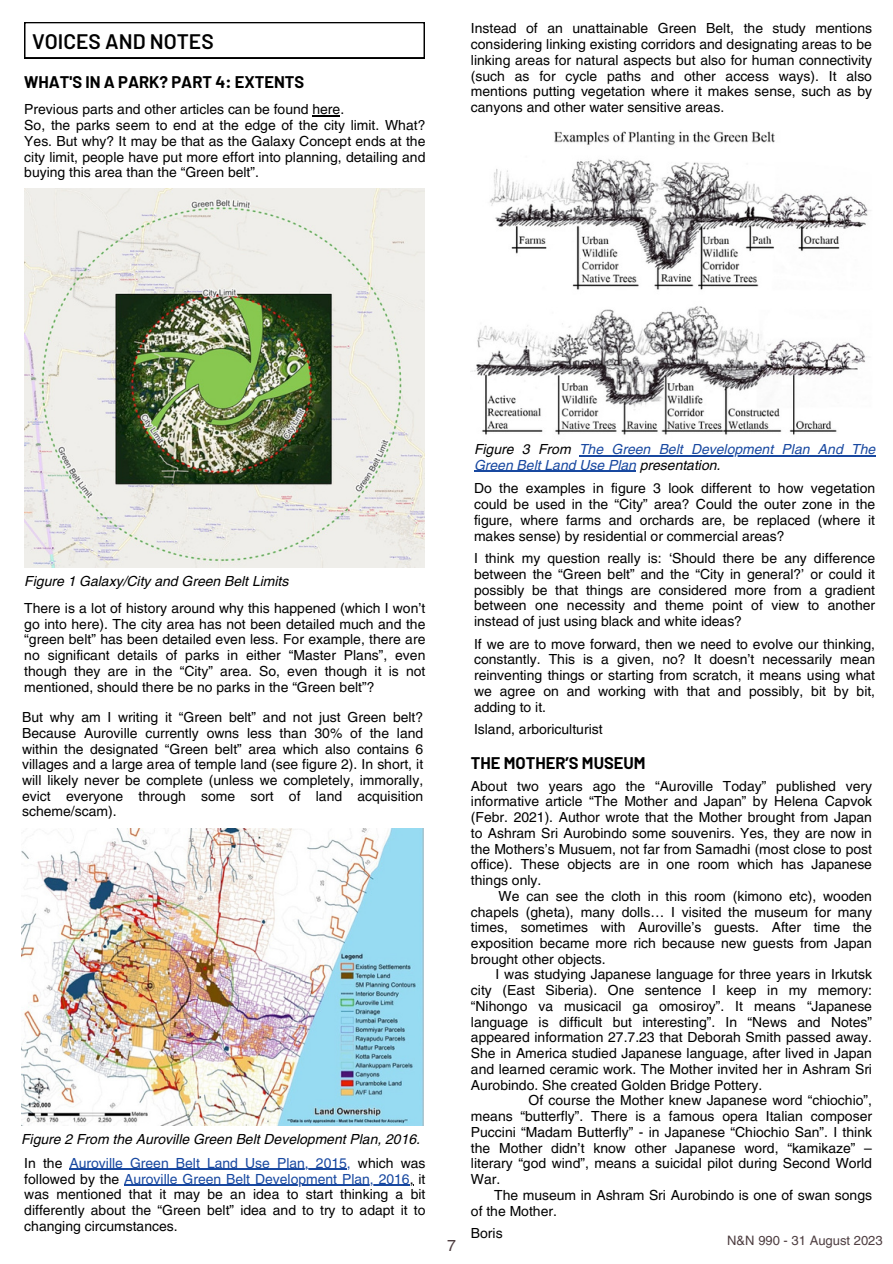
<style>
.page{position:relative;width:893px;height:1264px;background:#fff}
.page>*{position:absolute;margin:0;border:0;box-sizing:border-box;transform-origin:0 0}
.t1{font:600 21px "Barlow";color:#000}
.t2{font:700 16.5px "Barlow";color:#000}
.t3{font:16.05px "Helvetica LT Pro";color:#4e3e41}
.t4{font:13.95px/15.8px "Helvetica LT Pro";color:#000;text-align:justify}
.t5{font:italic 13.95px "Helvetica LT Pro";color:#000}
.t6{font:italic 13.95px/15.8px "Helvetica LT Pro";color:#1848a0}
.t7{font:13.05px "Helvetica LT Pro";color:#4e3e41}
.s1{color:#1848a0}
.s2{color:#000}
</style>
<div class="page">
<svg style="left:24px;top:22px;width:400px;height:36px"></svg>
<img style="left:24px;top:189px;width:400px;height:379px">
<img style="left:21px;top:828px;width:403px;height:297px">
<img style="left:471px;top:131px;width:400px;height:304px">
<svg style="left:312px;top:115px;width:28px;height:1px"></svg>
<hr style="left:579px;top:455px;width:296px;height:1px;background:#1848a0">
<hr style="left:474px;top:471px;width:162px;height:1px;background:#1848a0">
<hr style="left:70px;top:1168px;width:277px;height:1px;background:#1848a0">
<hr style="left:124px;top:1184px;width:285px;height:1px;background:#1848a0">
<p class="t1" style="left:32px;top:28px;width:183px">VOICES AND NOTES</p>
<p class="t2" style="left:24px;top:72px;width:281px">WHAT'S IN A PARK? PART 4: EXTENTS</p>
<p class="t4" style="left:24px;top:103px;width:321px">Previous parts and other articles can be found here.</p>
<p class="t4" style="left:24px;top:119px;width:402px">So, the parks seem to end at the edge of the city limit. What?<br>Yes. But why? It may be that as the Galaxy Concept ends at the city limit, people have put more effort into planning, detailing and buying this area than the “Green belt”.</p>
<p class="t4" style="left:471px;top:22px;width:402px">Instead of an unattainable Green Belt, the study mentions considering linking existing corridors and designating areas to be linking areas for natural aspects but also for human connectivity (such as for cycle paths and other access ways). It also mentions putting vegetation where it makes sense, such as by canyons and other water sensitive areas.</p>
<p class="t5" style="left:24px;top:576px;width:265px">Figure 1 Galaxy/City and Green Belt Limits</p>
<p class="t4" style="left:24px;top:601px;width:402px">There is a lot of history around why this happened (which I won’t go into here). The city area has not been detailed much and the “green belt” has been detailed even less. For example, there are no significant details of parks in either “Master Plans”, even though they are in the “City” area. So, even though it is not mentioned, should there be no parks in the “Green belt”?</p>
<p class="t4" style="left:22px;top:710px;width:402px">But why am I writing it “Green belt” and not just Green belt?<br>Because Auroville currently owns less than 30% of the land within the designated “Green belt” area which also contains 6 villages and a large area of temple land (see figure 2). In short, it will likely never be complete (unless we completely, immorally, evict everyone through some sort of land acquisition scheme/scam).</p>
<p class="t5" style="left:21px;top:1134px;width:400px">Figure 2 From the Auroville Green Belt Development Plan, 2016.</p>
<p class="t4" style="left:24px;top:1156px;width:402px">In the <span class="s1">Auroville Green Belt Land Use Plan, 2015,</span> which was followed by the <span class="s1">Auroville Green Belt Development Plan, 2016</span>, it was mentioned that it may be an idea to start thinking a bit differently about the “Green belt” idea and to try to adapt it to changing circumstances.</p>
<p class="t6" style="left:474px;top:442px;width:402px"><span class="s2">Figure 3 From</span> The Green Belt Development Plan And The<br>Green Belt Land Use Plan <span class="s2">presentation.</span></p>
<p class="t4" style="left:474px;top:482px;width:402px">Do the examples in figure 3 look different to how vegetation could be used in the “City” area? Could the outer zone in the figure, where farms and orchards are, be replaced (where it makes sense) by residential or commercial areas?</p>
<p class="t4" style="left:474px;top:551px;width:402px">I think my question really is: ‘Should there be any difference between the “Green belt” and the “City in general?’ or could it possibly be that things are considered more from a gradient between one necessity and theme point of view to another instead of just using black and white ideas?</p>
<p class="t4" style="left:474px;top:637px;width:402px">If we are to move forward, then we need to evolve our thinking, constantly. This is a given, no? It doesn’t necessarily mean reinventing things or starting from scratch, it means using what we agree on and working with that and possibly, bit by bit, adding to it.</p>
<p class="t4" style="left:474px;top:722px;width:130px">Island, arboriculturist</p>
<p class="t2" style="left:471px;top:752px;width:176px">THE MOTHER’S MUSEUM</p>
<p class="t4" style="left:471px;top:779px;width:402px">About two years ago the “Auroville Today” published very informative article “The Mother and Japan” by Helena Capvok (Febr. 2021). Author wrote that the Mother brought from Japan to Ashram Sri Aurobindo some souvenirs. Yes, they are now in the Mothers’s Musuem, not far from Samadhi (most close to post office). These objects are in one room which has Japanese things only.</p>
<p class="t4" style="left:471px;top:889px;width:402px;text-indent:28px">We can see the cloth in this room (kimono etc), wooden chapels (gheta), many dolls… I visited the museum for many times, sometimes with Auroville’s guests. After time the exposition became more rich because new guests from Japan brought other objects.</p>
<p class="t4" style="left:471px;top:968px;width:402px;text-indent:25px">I was studying Japanese language for three years in Irkutsk city (East Siberia). One sentence I keep in my memory: “Nihongo va musicacil ga omosiroy”. It means “Japanese language is difficult but interesting”. In “News and Notes” appeared information 27.7.23 that Deborah Smith passed away.<br>She in America studied Japanese language, after lived in Japan and learned ceramic work. The Mother invited her in Ashram Sri Aurobindo. She created Golden Bridge Pottery.</p>
<p class="t4" style="left:471px;top:1093px;width:402px;text-indent:58px">Of course the Mother knew Japanese word “chiochio”, means “butterfly”. There is a famous opera Italian composer Puccini “Madam Butterfly” - in Japanese “Chiochio San”. I think the Mother didn’t know other Japanese word, “kamikaze” – literary “god wind”, means a suicidal pilot during Second World War.</p>
<p class="t4" style="left:471px;top:1188px;width:402px;text-indent:23px">The museum in Ashram Sri Aurobindo is one of swan songs of the Mother.</p>
<p class="t4" style="left:471px;top:1226px;width:33px">Boris</p>
<p class="t3" style="left:447px;top:1239px;width:10px">7</p>
<p class="t7" style="left:727px;top:1235px;width:157px">N&amp;N 990 - 31 August 2023</p>
</div>
